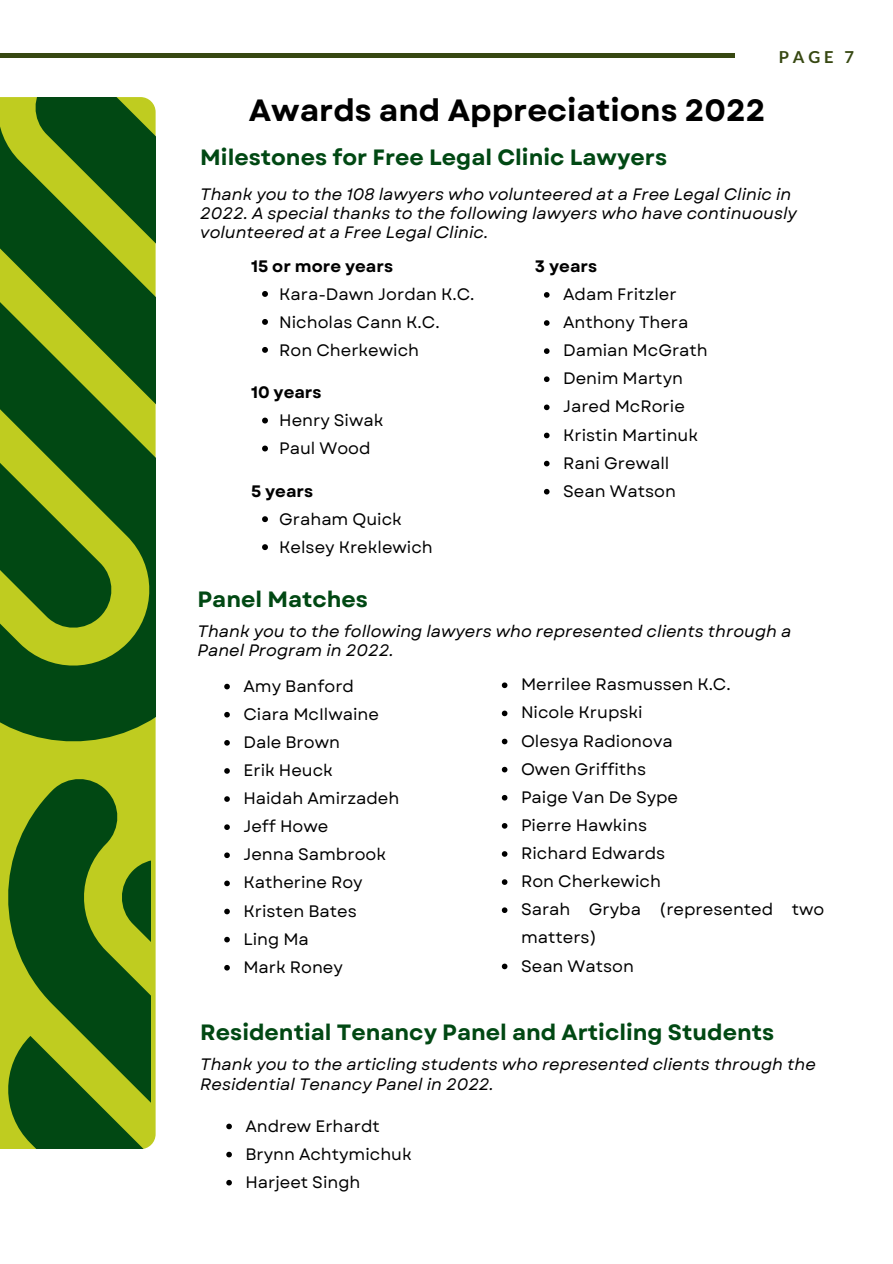
<style>
.page{position:relative;width:893px;height:1264px;background:#fff}
.page>*{position:absolute;margin:0;border:0;box-sizing:border-box;transform-origin:0 0}
.t1{font:700 30.75px "Garet";color:#000}
.t2{font:700 22.2px "Garet";color:#014813}
.t3{font:16.65px/28px "Garet";color:#000}
.t4{font:700 16.65px "Garet";color:#000}
.t5{font:italic 16.5px/19px "Garet";color:#000}
.t6{font:16.5px "Garet";color:#000}
.t7{font:700 16.5px "Lato";color:#374812}
</style>
<div class="page">
<svg style="left:0;top:97px;width:155px;height:659px;background:#407417"></svg>
<svg style="left:0;top:570px;width:151px;height:578px;background:#517f18"></svg>
<svg style="left:262px;top:291px;width:6px;height:6px"></svg>
<svg style="left:262px;top:319px;width:6px;height:6px"></svg>
<svg style="left:262px;top:347px;width:6px;height:6px"></svg>
<svg style="left:262px;top:417px;width:6px;height:6px"></svg>
<svg style="left:262px;top:445px;width:6px;height:6px"></svg>
<svg style="left:262px;top:516px;width:6px;height:6px"></svg>
<svg style="left:262px;top:544px;width:6px;height:6px"></svg>
<svg style="left:544px;top:292px;width:5px;height:6px"></svg>
<svg style="left:544px;top:320px;width:5px;height:6px"></svg>
<svg style="left:544px;top:348px;width:5px;height:6px"></svg>
<svg style="left:544px;top:376px;width:5px;height:6px"></svg>
<svg style="left:544px;top:404px;width:5px;height:6px"></svg>
<svg style="left:544px;top:432px;width:5px;height:6px"></svg>
<svg style="left:544px;top:461px;width:5px;height:5px"></svg>
<svg style="left:544px;top:489px;width:5px;height:5px"></svg>
<svg style="left:226px;top:1123px;width:6px;height:6px"></svg>
<svg style="left:226px;top:1151px;width:6px;height:6px"></svg>
<svg style="left:226px;top:1179px;width:6px;height:6px"></svg>
<svg style="left:224px;top:683px;width:6px;height:6px"></svg>
<svg style="left:224px;top:712px;width:6px;height:5px"></svg>
<svg style="left:224px;top:740px;width:6px;height:5px"></svg>
<svg style="left:224px;top:768px;width:6px;height:5px"></svg>
<svg style="left:224px;top:796px;width:6px;height:5px"></svg>
<svg style="left:224px;top:824px;width:6px;height:6px"></svg>
<svg style="left:224px;top:852px;width:6px;height:6px"></svg>
<svg style="left:224px;top:880px;width:6px;height:6px"></svg>
<svg style="left:224px;top:908px;width:6px;height:6px"></svg>
<svg style="left:224px;top:936px;width:6px;height:6px"></svg>
<svg style="left:224px;top:965px;width:6px;height:5px"></svg>
<svg style="left:502px;top:682px;width:5px;height:6px"></svg>
<svg style="left:502px;top:710px;width:5px;height:6px"></svg>
<svg style="left:502px;top:738px;width:5px;height:6px"></svg>
<svg style="left:502px;top:766px;width:5px;height:6px"></svg>
<svg style="left:502px;top:795px;width:5px;height:5px"></svg>
<svg style="left:502px;top:823px;width:5px;height:5px"></svg>
<svg style="left:502px;top:851px;width:5px;height:5px"></svg>
<svg style="left:502px;top:879px;width:5px;height:5px"></svg>
<svg style="left:502px;top:907px;width:5px;height:6px"></svg>
<svg style="left:502px;top:963px;width:5px;height:6px"></svg>
<hr style="left:0;top:54px;width:734px;height:3px;background:#374812">
<p class="t7" style="left:778px;top:46px;width:77px">PAGE 7</p>
<p class="t1" style="left:249px;top:88px;width:518px">Awards and Appreciations 2022</p>
<p class="t2" style="left:200px;top:141px;width:468px">Milestones for Free Legal Clinic Lawyers</p>
<p class="t5" style="left:200px;top:184px;width:598px">Thank you to the 108 lawyers who volunteered at a Free Legal Clinic in<br>2022. A special thanks to the following lawyers who have continuously volunteered at a Free Legal Clinic.</p>
<p class="t4" style="left:251px;top:254px;width:143px">15 or more years</p>
<p class="t3" style="left:279px;top:280px;width:197px">Kara-Dawn Jordan K.C.</p>
<p class="t3" style="left:279px;top:308px;width:162px">Nicholas Cann K.C.</p>
<p class="t3" style="left:279px;top:336px;width:141px">Ron Cherkewich</p>
<p class="t4" style="left:251px;top:380px;width:72px">10 years</p>
<p class="t3" style="left:279px;top:406px;width:106px">Henry Siwak</p>
<p class="t3" style="left:279px;top:434px;width:93px">Paul Wood</p>
<p class="t4" style="left:251px;top:479px;width:64px">5 years</p>
<p class="t3" style="left:279px;top:505px;width:124px">Graham Quick</p>
<p class="t3" style="left:279px;top:533px;width:155px">Kelsey Kreklewich</p>
<p class="t4" style="left:535px;top:254px;width:64px">3 years</p>
<p class="t3" style="left:563px;top:280px;width:115px">Adam Fritzler</p>
<p class="t3" style="left:563px;top:308px;width:127px">Anthony Thera</p>
<p class="t3" style="left:563px;top:336px;width:146px">Damian McGrath</p>
<p class="t3" style="left:563px;top:364px;width:121px">Denim Martyn</p>
<p class="t3" style="left:563px;top:392px;width:123px">Jared McRorie</p>
<p class="t3" style="left:563px;top:421px;width:136px">Kristin Martinuk</p>
<p class="t3" style="left:563px;top:449px;width:108px">Rani Grewall</p>
<p class="t3" style="left:563px;top:477px;width:114px">Sean Watson</p>
<p class="t2" style="left:197px;top:583px;width:172px">Panel Matches</p>
<p class="t5" style="left:197px;top:622px;width:595px">Thank you to the following lawyers who represented clients through a<br>Panel Program in 2022.</p>
<p class="t3" style="left:243px;top:672px;width:112px">Amy Banford</p>
<p class="t3" style="left:243px;top:700px;width:137px">Ciara McIlwaine</p>
<p class="t3" style="left:243px;top:728px;width:98px">Dale Brown</p>
<p class="t3" style="left:243px;top:756px;width:91px">Erik Heuck</p>
<p class="t3" style="left:243px;top:784px;width:157px">Haidah Amirzadeh</p>
<p class="t3" style="left:243px;top:812px;width:86px">Jeff Howe</p>
<p class="t3" style="left:243px;top:840px;width:144px">Jenna Sambrook</p>
<p class="t3" style="left:243px;top:868px;width:121px">Katherine Roy</p>
<p class="t3" style="left:243px;top:896px;width:115px">Kristen Bates</p>
<p class="t3" style="left:243px;top:924px;width:67px">Ling Ma</p>
<p class="t3" style="left:243px;top:953px;width:101px">Mark Roney</p>
<p class="t3" style="left:521px;top:670px;width:211px">Merrilee Rasmussen K.C.</p>
<p class="t3" style="left:521px;top:698px;width:123px">Nicole Krupski</p>
<p class="t3" style="left:521px;top:726px;width:153px">Olesya Radionova</p>
<p class="t3" style="left:521px;top:755px;width:127px">Owen Griffiths</p>
<p class="t3" style="left:521px;top:783px;width:159px">Paige Van De Sype</p>
<p class="t3" style="left:521px;top:811px;width:127px">Pierre Hawkins</p>
<p class="t3" style="left:521px;top:839px;width:146px">Richard Edwards</p>
<p class="t3" style="left:521px;top:867px;width:141px">Ron Cherkewich</p>
<p class="t3" style="left:521px;top:895px;width:305px">Sarah Gryba (represented two matters)</p>
<p class="t3" style="left:521px;top:951px;width:114px">Sean Watson</p>
<p class="t2" style="left:200px;top:1016px;width:575px">Residential Tenancy Panel and Articling Students</p>
<p class="t5" style="left:200px;top:1055px;width:617px">Thank you to the articling students who represented clients through the<br>Residential Tenancy Panel in 2022.</p>
<p class="t6" style="left:245px;top:1113px;width:136px">Andrew Erhardt</p>
<p class="t6" style="left:245px;top:1141px;width:168px">Brynn Achtymichuk</p>
<p class="t6" style="left:245px;top:1170px;width:116px">Harjeet Singh</p>
</div>
